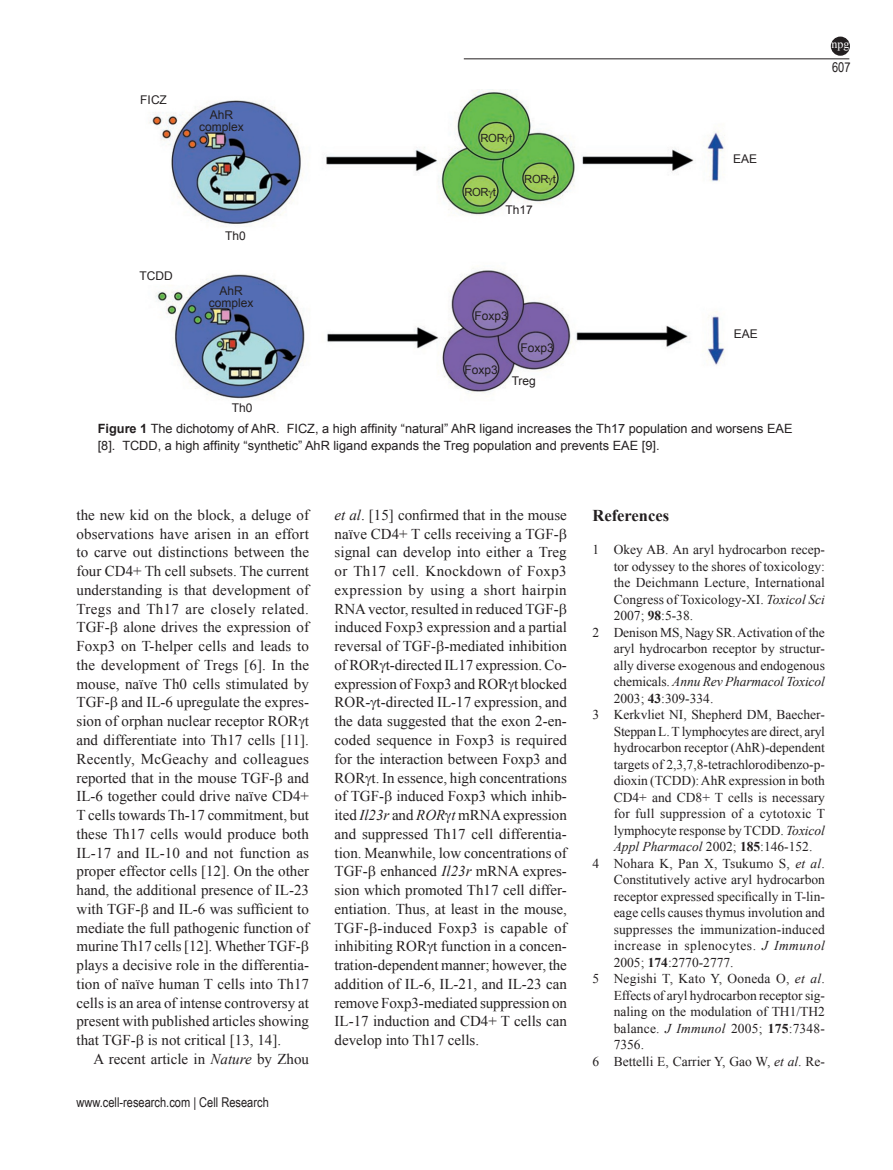
<style>
.page{position:relative;width:893px;height:1170px;background:#fff}
.page>*{position:absolute;margin:0;border:0;box-sizing:border-box;transform-origin:0 0}
.t1{font:700 16.5px "Times New Roman";color:#231f20}
.t2{font:15px/18.8px "Times New Roman PSMT2";color:#231f20}
.t3{font:15px/18.8px "Times New Roman";color:#231f20;text-align:justify}
.t4{font:15px "Times New Roman";letter-spacing:.025em;color:#231f20}
.t5{font:15px/18.8px "Times New Roman PSMT2";letter-spacing:.02em;color:#231f20}
.t6{font:15px "Times New Roman PSMT2";letter-spacing:.025em;color:#231f20}
.t7{font:13.5px/16.5px "Times New Roman";color:#231f20}
.t8{font:13.5px/16.5px "Times New Roman PSMT2";color:#231f20;text-align:right}
.t9{font:13.5px "Arial Narrow";color:#231f20}
.t10{font:13.5px "Times New Roman";letter-spacing:.035em;color:#231f20}
.t11{font:12.75px/16.5px "Arial MT2";color:#231f20}
.t12{font:12px/12px "Arial";color:#231f20;text-align:center}
.t13{font:12px "Times New Roman";color:#fff}
.t14{font:11.25px "Arial";letter-spacing:-.03em;color:#231f20}
.s1{font-family:"Arial";font-weight:700}
.s2{font-family:"Times New Roman PSMT2"}
.s3{font-family:"Times New Roman"}
.s4{font-style:italic}
.s5{font-family:"Times New Roman";font-style:italic}
.s6{font-weight:700}
</style>
<div class="page">
<hr style="left:464px;top:59px;width:385px;height:1px;background:#231f20">
<div style="left:832px;top:37px;width:17px;height:18px;background:#231f20;border-radius:50%"></div>
<div style="left:831px;top:37px;width:19px;height:19px;border:2px solid #231f20;border-radius:50%"></div>
<img style="left:149px;top:89px;width:576px;height:310px">
<svg style="left:548px;top:178px;width:5px;height:7px"></svg>
<svg style="left:504px;top:137px;width:5px;height:8px"></svg>
<svg style="left:488px;top:190px;width:5px;height:8px"></svg>
<p class="t13" style="left:831px;top:36px;width:19px">npg</p>
<p class="t12" style="left:140px;top:93px;width:28px">FICZ</p>
<p class="t12" style="left:199px;top:109px;width:46px">AhR complex</p>
<p class="t12" style="left:139px;top:270px;width:35px">TCDD</p>
<p class="t12" style="left:225px;top:229px;width:22px">Th0</p>
<p class="t12" style="left:209px;top:284px;width:46px">AhR complex</p>
<p class="t12" style="left:232px;top:402px;width:22px">Th0</p>
<p class="t14" style="left:480px;top:131px;width:33px">ROR t</p>
<p class="t14" style="left:464px;top:184px;width:33px">ROR t</p>
<p class="t14" style="left:524px;top:171px;width:33px">ROR t</p>
<p class="t12" style="left:505px;top:204px;width:29px">Th17</p>
<p class="t12" style="left:475px;top:309px;width:35px">Foxp3</p>
<p class="t12" style="left:520px;top:341px;width:35px">Foxp3</p>
<p class="t12" style="left:465px;top:363px;width:35px">Foxp3</p>
<p class="t12" style="left:512px;top:374px;width:26px">Treg</p>
<p class="t12" style="left:733px;top:153px;width:26px">EAE</p>
<p class="t12" style="left:734px;top:328px;width:26px">EAE</p>
<p class="t11" style="left:98px;top:421px;width:696px"><span class="s1">Figure 1</span> The dichotomy of AhR. FICZ, a high affinity “natural” AhR ligand increases the Th17 population and worsens EAE [8]. TCDD, a high affinity “synthetic” AhR ligand expands the Treg population and prevents EAE [9].</p>
<p class="t9" style="left:832px;top:57px;width:20px">607</p>
<p class="t2" style="left:76px;top:505px;width:234px">the new kid on the block, a deluge of observations have arisen in an effort</p>
<p class="t3" style="left:76px;top:542px;width:234px">to carve out distinctions between the</p>
<p class="t2" style="left:76px;top:561px;width:234px">four CD4+ Th cell subsets. The current understanding is that development of</p>
<p class="t4" style="left:76px;top:598px;width:234px">Tregs and Th17 are closely related.</p>
<p class="t2" style="left:76px;top:617px;width:234px">TGF- alone drives the expression of</p>
<p class="t3" style="left:76px;top:636px;width:234px">Foxp3 on T-helper cells and leads to</p>
<p class="t2" style="left:76px;top:655px;width:234px">the development of Tregs [6]. In the mouse, naïve Th0 cells stimulated by</p>
<p class="t3" style="left:76px;top:692px;width:234px"><span class="s2">TGF-</span> and IL-6 upregulate the expres-</p>
<p class="t2" style="left:76px;top:711px;width:234px;text-align:justify">sion of orphan nuclear receptor ROR <span class="s3">t </span>and differentiate into Th17 cells [11].<br>Recently, McGeachy and colleagues reported that in the mouse TGF- <span class="s3">and </span>IL-6 together could drive naïve CD4+</p>
<p class="t3" style="left:76px;top:805px;width:234px">T cells towards Th-17 commitment, but these Th17 cells would produce both</p>
<p class="t2" style="left:76px;top:842px;width:234px">IL-17 and IL-10 and not function as proper effector cells [12]. On the other hand, the additional presence of IL-23 with TGF- and IL-6 was sufficient to mediate the full pathogenic function of murine Th17 cells [12]. Whether TGF&shy;plays a decisive role in the differentia&shy;tion of naïve human T cells into Th17 cells is an area of intense controversy at</p>
<p class="t3" style="left:76px;top:1011px;width:234px">present with published articles showing <span class="s2">that TGF-</span> is not critical [13, 14].</p>
<p class="t3" style="left:94px;top:1049px;width:217px">A recent article in <span class="s4">Nature</span> by Zhou</p>
<p class="t9" style="left:76px;top:1092px;width:194px">www.cell-research.com | Cell Research</p>
<p class="t2" style="left:334px;top:505px;width:234px"><span class="s5">et al</span>. [15] confirmed that in the mouse naïve CD4+ T cells receiving a TGF-</p>
<p class="t3" style="left:334px;top:542px;width:234px">signal can develop into either a Treg</p>
<p class="t6" style="left:334px;top:561px;width:234px">or Th17 cell. Knockdown of Foxp3</p>
<p class="t4" style="left:334px;top:579px;width:234px">expression by using a short hairpin</p>
<p class="t2" style="left:334px;top:599px;width:226px">RNA vector, resulted in reduced TGF-</p>
<p class="t3" style="left:334px;top:617px;width:234px">induced Foxp3 expression and a partial <span class="s2">reversal of TGF-</span> -mediated inhibition <span class="s2">of ROR</span> t-directed IL17 expression. Co-</p>
<p class="t2" style="left:334px;top:674px;width:234px">expression of Foxp3 and ROR <span class="s3">t blocked</span></p>
<p class="t3" style="left:334px;top:692px;width:234px">ROR- t-directed IL-17 expression, and the data suggested that the exon 2-en&shy;coded sequence in Foxp3 is required</p>
<p class="t2" style="left:334px;top:749px;width:234px">for the interaction between Foxp3 and</p>
<p class="t3" style="left:334px;top:767px;width:234px">ROR t. In essence, high concentrations <span class="s2">of TGF-</span> induced Foxp3 which inhib&shy;ited <span class="s4">Il23r</span> and <span class="s4">ROR t</span> mRNA expression</p>
<p class="t2" style="left:334px;top:824px;width:234px">and suppressed Th17 cell differentia&shy;tion. Meanwhile, low concentrations of</p>
<p class="t3" style="left:334px;top:861px;width:234px"><span class="s2">TGF-</span> enhanced <span class="s4">Il23r</span> mRNA expres-</p>
<p class="t2" style="left:334px;top:880px;width:234px">sion which promoted Th17 cell differ<span class="s3">-</span></p>
<p class="t3" style="left:334px;top:899px;width:234px">entiation. Thus, at least in the mouse,</p>
<p class="t5" style="left:334px;top:917px;width:234px">TGF- -induced Foxp3 is capable of <span class="s3">inhibiting ROR</span> t function in a concen<span class="s3">-</span></p>
<p class="t3" style="left:334px;top:955px;width:234px">tration-dependent manner; however, the</p>
<p class="t2" style="left:334px;top:974px;width:234px">addition of IL-6, IL-21, and IL-23 can</p>
<p class="t3" style="left:334px;top:992px;width:234px">remove Foxp3-mediated suppression on IL-17 induction and CD4+ T cells can develop into Th17 cells.</p>
<p class="t1" style="left:592px;top:503px;width:78px">References</p>
<p class="t8" style="left:592px;top:541px;width:234px">1 Okey AB. An aryl hydrocarbon recep&shy;tor odyssey to the shores of toxicology:</p>
<p class="t7" style="left:614px;top:574px;width:213px">the Deichmann Lecture, International</p>
<p class="t8" style="left:614px;top:590px;width:213px">Congress of Toxicology-XI. <span class="s5">Toxicol Sci</span></p>
<p class="t7" style="left:614px;top:607px;width:81px">2007; <span class="s6">98</span>:5-38.</p>
<p class="t8" style="left:592px;top:623px;width:234px">2 Denison MS, Nagy SR. Activation of the</p>
<p class="t7" style="left:614px;top:640px;width:213px;text-align:justify">aryl hydrocarbon receptor by structur&shy;ally diverse exogenous and endogenous chemicals. <span class="s4">Annu Rev Pharmacol Toxicol </span>2003; <span class="s6">43</span>:309-334.</p>
<p class="t8" style="left:592px;top:706px;width:234px">3 Kerkvliet NI, Shepherd DM, Baecher-</p>
<p class="t7" style="left:614px;top:722px;width:213px">Steppan L. T lymphocytes are direct, aryl hydrocarbon receptor (AhR)-dependent</p>
<p class="t8" style="left:614px;top:755px;width:213px">targets of 2,3,7,8-tetrachlorodibenzo-p-</p>
<p class="t7" style="left:614px;top:772px;width:213px">dioxin (TCDD): AhR expression in both<br>CD4+ and CD8+ T cells is necessary</p>
<p class="t8" style="left:614px;top:805px;width:213px">for full suppression of a cytotoxic T</p>
<p class="t7" style="left:614px;top:821px;width:213px">lymphocyte response by TCDD. <span class="s4">Toxicol<br>Appl Pharmacol</span> 2002; <span class="s6">185</span>:146-152.</p>
<p class="t8" style="left:592px;top:854px;width:234px">4 Nohara K, Pan X, Tsukumo S, <span class="s5">et al</span><span class="s3">.</span></p>
<p class="t7" style="left:614px;top:871px;width:213px">Constitutively active aryl hydrocarbon</p>
<p class="t8" style="left:614px;top:887px;width:213px">receptor expressed specifically in T-lin<span class="s3">-</span></p>
<p class="t7" style="left:614px;top:904px;width:213px">eage cells causes thymus involution and</p>
<p class="t7" style="left:614px;top:920px;width:213px">suppresses the immunization-induced</p>
<p class="t10" style="left:614px;top:936px;width:213px">increase in splenocytes. <span class="s4">J Immunol</span></p>
<p class="t7" style="left:614px;top:953px;width:121px">2005; <span class="s6">174</span>:2770-2777.</p>
<p class="t7" style="left:592px;top:970px;width:234px">5 Negishi T, Kato Y, Ooneda O, <span class="s4">et al</span>.</p>
<p class="t8" style="left:614px;top:986px;width:213px;text-align:left">Effects of aryl hydrocarbon receptor sig&shy;naling on the modulation of TH1/TH2</p>
<p class="t7" style="left:614px;top:1019px;width:213px">balance. <span class="s4">J Immunol</span> 2005; <span class="s6">175</span>:7348-<br>7356.</p>
<p class="t8" style="left:592px;top:1052px;width:234px">6 Bettelli E, Carrier Y, Gao W, <span class="s5">et al</span><span class="s3">. Re-</span></p>
</div>
